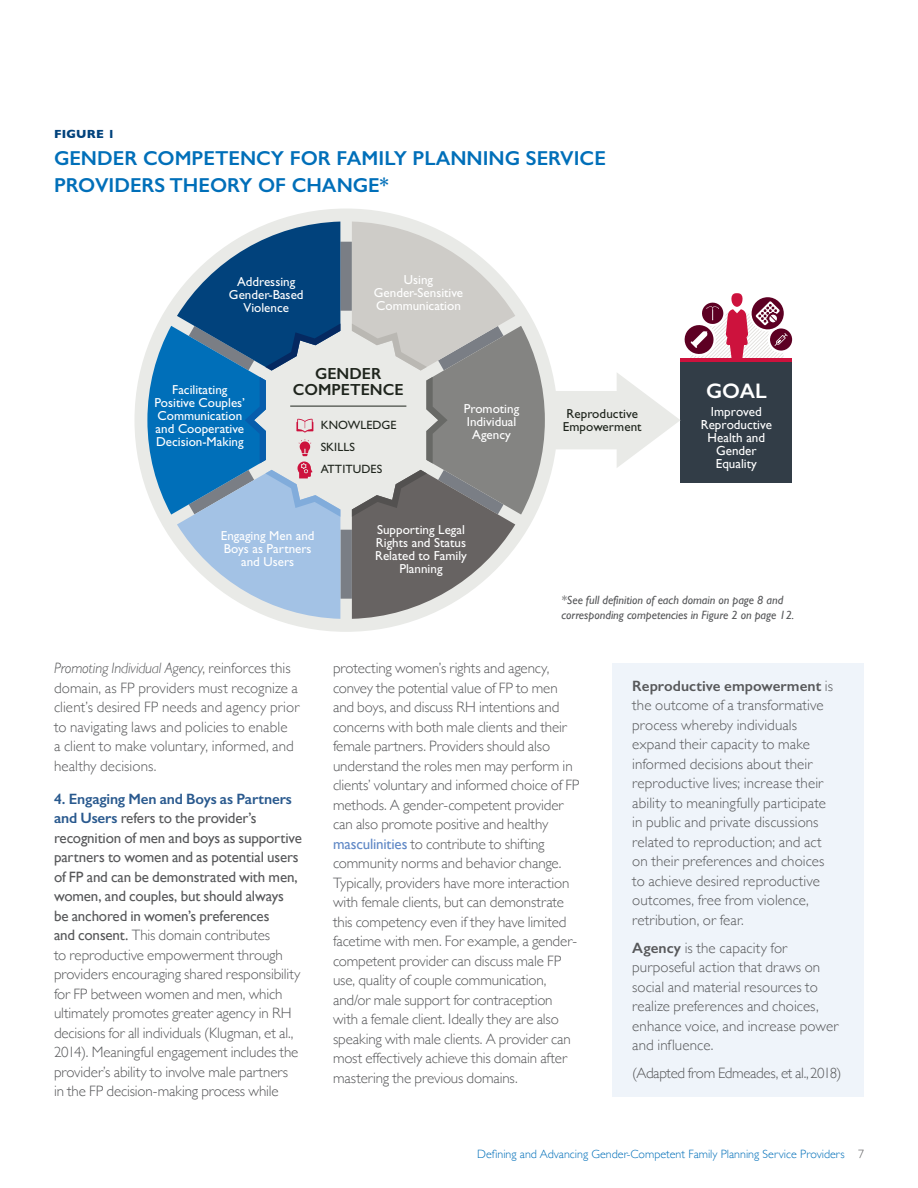
<style>
.page{position:relative;width:918px;height:1188px;background:#fff}
.page>*{position:absolute;margin:0;border:0;box-sizing:border-box;transform-origin:0 0}
.t1{font:600 21.15px "Gill Sans";color:#fff}
.t2{font:600 20.25px/27px "Gill Sans";color:#006fb9}
.t3{font:600 16.05px/16px "Gill Sans";color:#1f251d;text-align:center}
.t4{font:300 15px/19.5px "Gill Sans";letter-spacing:-.005em;color:#57585a}
.t5{font:300 15px "Gill Sans";letter-spacing:-.025em;color:#57585a}
.t6{font:13.05px/13px "Gill Sans Std";color:#fff;text-align:center}
.t7{font:13.05px/13px "Gill Sans";color:#fff;text-align:center}
.t8{font:13.05px/13px "Gill Sans Std";letter-spacing:.005em;color:#1f251d}
.t9{font:italic 12px/14.4px "Gill Sans";color:#57585a}
.t10{font:300 12px "Gill Sans";color:#006fb9}
.t11{font:12px/21.5px "Gill Sans Std";letter-spacing:.005em;color:#1f251d}
.t12{font:700 12px "Gill Sans";letter-spacing:.02em;color:#01427c}
.s1{font-style:italic}
.s2{font-weight:600;color:#29598e}
.s3{font-weight:400}
.s4{font-weight:400;color:#6189c6}
.s5{font-weight:600}
.s6{color:#57585a}
</style>
<div class="page">
<div style="left:680px;top:362px;width:112px;height:120px;background:#323d47"></div>
<svg style="left:134px;top:209px;width:547px;height:423px"></svg>
<svg style="left:340px;top:242px;width:12px;height:357px;background:#bdc0c2"></svg>
<hr style="left:290px;top:406px;width:116px;height:1px;background:#1f251d">
<svg style="left:352px;top:222px;width:193px;height:397px;background:#b4b4b2"></svg>
<svg style="left:147px;top:222px;width:193px;height:397px;background:#7ca5c7"></svg>
<hr style="left:680px;top:358px;width:112px;height:4px;background:#cd123d">
<svg style="left:684px;top:293px;width:109px;height:65px"></svg>
<div style="left:612px;top:663px;width:252px;height:433px;background:#eff4fa"></div>
<p class="t12" style="left:54px;top:124px;width:63px">FIGURE 1</p>
<h2 class="t2" style="left:54px;top:144px;width:553px">GENDER COMPETENCY FOR FAMILY PLANNING SERVICE<br>PROVIDERS THEORY OF CHANGE*</h2>
<p class="t6" style="left:229px;top:275px;width:76px">Addressing<br>Gender-Based<br>Violence</p>
<p class="t6" style="left:374px;top:273px;width:91px">Using<br>Gender-Sensitive<br>Communication</p>
<p class="t6" style="left:155px;top:383px;width:92px">Facilitating<br>Positive Couples’<br>Communication and Cooperative<br>Decision-Making</p>
<p class="t3" style="left:293px;top:366px;width:112px">GENDER<br>COMPETENCE</p>
<p class="t11" style="left:321px;top:414px;width:77px">KNOWLEDGE<br>SKILLS</p>
<p class="t11" style="left:321px;top:459px;width:63px">ATTITUDES</p>
<p class="t6" style="left:464px;top:402px;width:57px">Promoting<br>Individual<br>Agency</p>
<p class="t6" style="left:221px;top:529px;width:95px">Engaging Men and<br>Boys as Partners and Users</p>
<p class="t6" style="left:375px;top:523px;width:93px">Supporting Legal<br>Rights and Status<br>Related to Family<br>Planning</p>
<p class="t8" style="left:563px;top:408px;width:80px">Reproductive<br>Empowerment</p>
<h1 class="t1" style="left:706px;top:378px;width:62px">GOAL</h1>
<p class="t7" style="left:701px;top:405px;width:73px">Improved<br>Reproductive<br>Health and<br>Gender<br>Equality</p>
<p class="t9" style="left:562px;top:593px;width:234px">*See full definition of each domain on page 8 and corresponding competencies in Figure 2 on page 12.</p>
<p class="t4" style="left:54px;top:658px;width:247px"><span class="s1">Promoting Individual Agency</span>, reinforces this domain, as FP providers must recognize a client’s desired FP needs and agency prior to navigating laws and policies to enable<br>a client to make voluntary, informed, and healthy decisions.</p>
<p class="t4" style="left:54px;top:788px;width:249px"><span class="s2">4. Engaging Men and Boys as Partners and Users</span> <span class="s3">refers to the provider’s recognition of men and boys as supportive partners to women and as potential users of FP and can be demonstrated with men, women, and couples, but should always be anchored in women’s preferences<br>and consent.</span> This domain contributes<br>to reproductive empowerment through providers encouraging shared responsibility for FP between women and men, which ultimately promotes greater agency in RH decisions for all individuals (Klugman, et al., 2014). Meaningful engagement includes the provider’s ability to involve male partners in the FP decision-making process while</p>
<p class="t4" style="left:333px;top:658px;width:248px">protecting women’s rights and agency, convey the potential value of FP to men and boys, and discuss RH intentions and concerns with both male clients and their female partners. Providers should also understand the roles men may perform in clients’ voluntary and informed choice of FP methods. A gender-competent provider can also promote positive and healthy <span class="s4">masculinities</span> to contribute to shifting community norms and behavior change.<br>Typically, providers have more interaction with female clients, but can demonstrate this competency even if they have limited facetime with men. For example, a gender&shy;competent provider can discuss male FP use, quality of couple communication, and/or male support for contraception with a female client. Ideally they are also speaking with male clients. A provider can most effectively achieve this domain after mastering the previous domains.</p>
<p class="t4" style="left:632px;top:676px;width:202px"><span class="s5">Reproductive empowerment</span> is the outcome of a transformative process whereby individuals expand their capacity to make informed decisions about their reproductive lives; increase their ability to meaningfully participate in public and private discussions related to reproduction; and act on their preferences and choices to achieve desired reproductive outcomes, free from violence, retribution, or fear.</p>
<p class="t4" style="left:632px;top:938px;width:208px"><span class="s5">Agency</span> is the capacity for purposeful action that draws on social and material resources to realize preferences and choices, enhance voice, and increase power and influence.</p>
<p class="t5" style="left:632px;top:1062px;width:211px">(Adapted from Edmeades, et al., 2018)</p>
<p class="t10" style="left:477px;top:1145px;width:388px">Defining and Advancing Gender-Competent Family Planning Service Providers <span class="s6">7</span></p>
</div>
